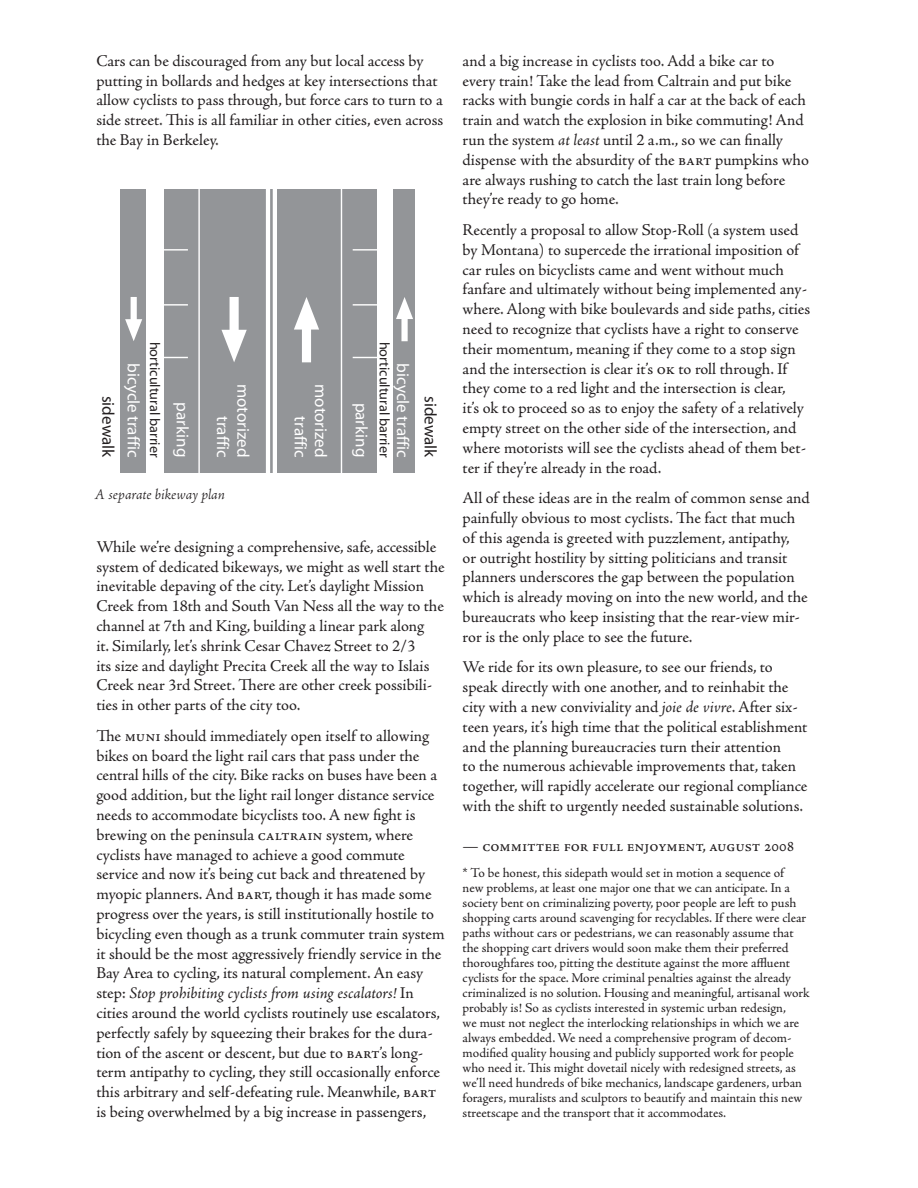
<style>
.page{position:relative;width:918px;height:1188px;background:#fff}
.page>*{position:absolute;margin:0;border:0;box-sizing:border-box;transform-origin:0 0}
.t1{font:16.95px/20.4px "Myriad";color:#fff;text-align:right}
.t2{font:16.95px "Myriad";color:#231f20}
.t3{font:16.5px/19.8px "Adobe Jenson Pro";letter-spacing:-.005em;color:#231f20}
.t4{font:italic 300 15px "Adobe Jenson Pro";letter-spacing:-.005em;color:#231f20}
.t5{font:14.25px "Myriad";color:#231f20}
.t6{font:13.5px/15px "Adobe Jenson Pro";letter-spacing:-.005em;color:#231f20}
.s1{font-style:italic}
</style>
<div class="page">
<div style="left:121px;top:189px;width:294px;height:284px;background:#939598"></div>
<hr style="left:273px;top:172px;width:4px;height:308px;background:#fff">
<hr style="left:266px;top:172px;width:4px;height:308px;background:#fff">
<hr style="left:341px;top:172px;width:1px;height:308px;background:#fff">
<div style="left:377px;top:182px;width:15px;height:298px;background:#fff"></div>
<hr style="left:353px;top:249px;width:27px;height:2px;background:#fff">
<hr style="left:353px;top:304px;width:27px;height:2px;background:#fff">
<svg style="left:353px;top:357px;width:24px;height:1px"></svg>
<svg style="left:294px;top:297px;width:25px;height:65px"></svg>
<svg style="left:396px;top:297px;width:17px;height:44px"></svg>
<hr style="left:198px;top:172px;width:2px;height:308px;background:#fff">
<div style="left:146px;top:182px;width:18px;height:298px;background:#fff"></div>
<hr style="left:161px;top:249px;width:27px;height:2px;background:#fff">
<hr style="left:161px;top:304px;width:27px;height:2px;background:#fff">
<svg style="left:164px;top:357px;width:24px;height:1px"></svg>
<svg style="left:221px;top:297px;width:26px;height:65px"></svg>
<svg style="left:125px;top:297px;width:17px;height:44px"></svg>
<p class="t3" style="left:96px;top:51px;width:349px">Cars can be discouraged from any but local access by putting in bollards and hedges at key intersections that allow cyclists to pass through, but force cars to turn to a side street. This is all familiar in other cities, even across the Bay in Berkeley.</p>
<p class="t5" style="left:162px;top:342px;width:117px;rotate:90deg">horticultural barrier</p>
<p class="t4" style="left:94px;top:486px;width:132px">A separate bikeway plan</p>
<p class="t1" style="left:143px;top:363px;width:96px;rotate:90deg">bicycle traffic</p>
<p class="t1" style="left:253px;top:384px;width:75px;rotate:90deg">motorized traffic</p>
<p class="t2" style="left:117px;top:396px;width:63px;rotate:90deg">sidewalk</p>
<p class="t1" style="left:192px;top:402px;width:56px;rotate:90deg">parking</p>
<p class="t1" style="left:330px;top:384px;width:75px;rotate:90deg">motorized traffic</p>
<p class="t1" style="left:371px;top:403px;width:56px;rotate:90deg">parking</p>
<p class="t5" style="left:392px;top:342px;width:117px;rotate:90deg">horticultural barrier</p>
<p class="t1" style="left:412px;top:363px;width:96px;rotate:90deg">bicycle traffic</p>
<p class="t2" style="left:439px;top:396px;width:63px;rotate:90deg">sidewalk</p>
<p class="t3" style="left:96px;top:537px;width:350px">While we’re designing a comprehensive, safe, accessible system of dedicated bikeways, we might as well start the inevitable depaving of the city. Let’s daylight Mission Creek from 18th and South Van Ness all the way to the channel at 7th and King, building a linear park along<br>it. Similarly, let’s shrink Cesar Chavez Street to 2/3<br>its size and daylight Precita Creek all the way to Islais Creek near 3rd Street. There are other creek possibili&shy;ties in other parts of the city too.</p>
<p class="t3" style="left:96px;top:726px;width:350px">The muni should immediately open itself to allowing bikes on board the light rail cars that pass under the central hills of the city. Bike racks on buses have been a good addition, but the light rail longer distance service needs to accommodate bicyclists too. A new fight is brewing on the peninsula caltrain system, where cyclists have managed to achieve a good commute service and now it’s being cut back and threatened by myopic planners. And bart, though it has made some progress over the years, is still institutionally hostile to bicycling even though as a trunk commuter train system it should be the most aggressively friendly service in the Bay Area to cycling, its natural complement. An easy step: <span class="s1">Stop prohibiting cyclists from using escalators!</span> In cities around the world cyclists routinely use escalators, perfectly safely by squeezing their brakes for the dura&shy;tion of the ascent or descent, but due to bart’s long&shy;term antipathy to cycling, they still occasionally enforce this arbitrary and self-defeating rule. Meanwhile, bart is being overwhelmed by a big increase in passengers,</p>
<p class="t3" style="left:463px;top:51px;width:348px">and a big increase in cyclists too. Add a bike car to every train! Take the lead from Caltrain and put bike racks with bungie cords in half a car at the back of each train and watch the explosion in bike commuting! And run the system <span class="s1">at least</span> until 2 a.m., so we can finally dispense with the absurdity of the bart pumpkins who are always rushing to catch the last train long before they’re ready to go home.</p>
<p class="t3" style="left:463px;top:220px;width:349px">Recently a proposal to allow Stop-Roll (a system used by Montana) to supercede the irrational imposition of car rules on bicyclists came and went without much fanfare and ultimately without being implemented any&shy;where. Along with bike boulevards and side paths, cities need to recognize that cyclists have a right to conserve their momentum, meaning if they come to a stop sign and the intersection is clear it’s ok to roll through. If they come to a red light and the intersection is clear,<br>it’s ok to proceed so as to enjoy the safety of a relatively empty street on the other side of the intersection, and where motorists will see the cyclists ahead of them bet&shy;ter if they’re already in the road.</p>
<p class="t3" style="left:463px;top:489px;width:349px">All of these ideas are in the realm of common sense and painfully obvious to most cyclists. The fact that much of this agenda is greeted with puzzlement, antipathy,<br>or outright hostility by sitting politicians and transit planners underscores the gap between the population which is already moving on into the new world, and the bureaucrats who keep insisting that the rear-view mir&shy;ror is the only place to see the future.</p>
<p class="t3" style="left:463px;top:658px;width:346px">We ride for its own pleasure, to see our friends, to speak directly with one another, and to reinhabit the city with a new conviviality and <span class="s1">joie de vivre</span>. After six&shy;teen years, it’s high time that the political establishment and the planning bureaucracies turn their attention<br>to the numerous achievable improvements that, taken together, will rapidly accelerate our regional compliance with the shift to urgently needed sustainable solutions.</p>
<p class="t3" style="left:463px;top:836px;width:333px"><span class="s1">—</span> committee for full enjoyment, august 2008</p>
<p class="t6" style="left:463px;top:865px;width:348px">* To be honest, this sidepath would set in motion a sequence of new problems, at least one major one that we can anticipate. In a society bent on criminalizing poverty, poor people are left to push shopping carts around scavenging for recyclables. If there were clear paths without cars or pedestrians, we can reasonably assume that the shopping cart drivers would soon make them their preferred thoroughfares too, pitting the destitute against the more affluent cyclists for the space. More criminal penalties against the already criminalized is no solution. Housing and meaningful, artisanal work probably is! So as cyclists interested in systemic urban redesign,<br>we must not neglect the interlocking relationships in which we are always embedded. We need a comprehensive program of decom&shy;modified quality housing and publicly supported work for people who need it. This might dovetail nicely with redesigned streets, as we’ll need hundreds of bike mechanics, landscape gardeners, urban foragers, muralists and sculptors to beautify and maintain this new streetscape and the transport that it accommodates.</p>
</div>
